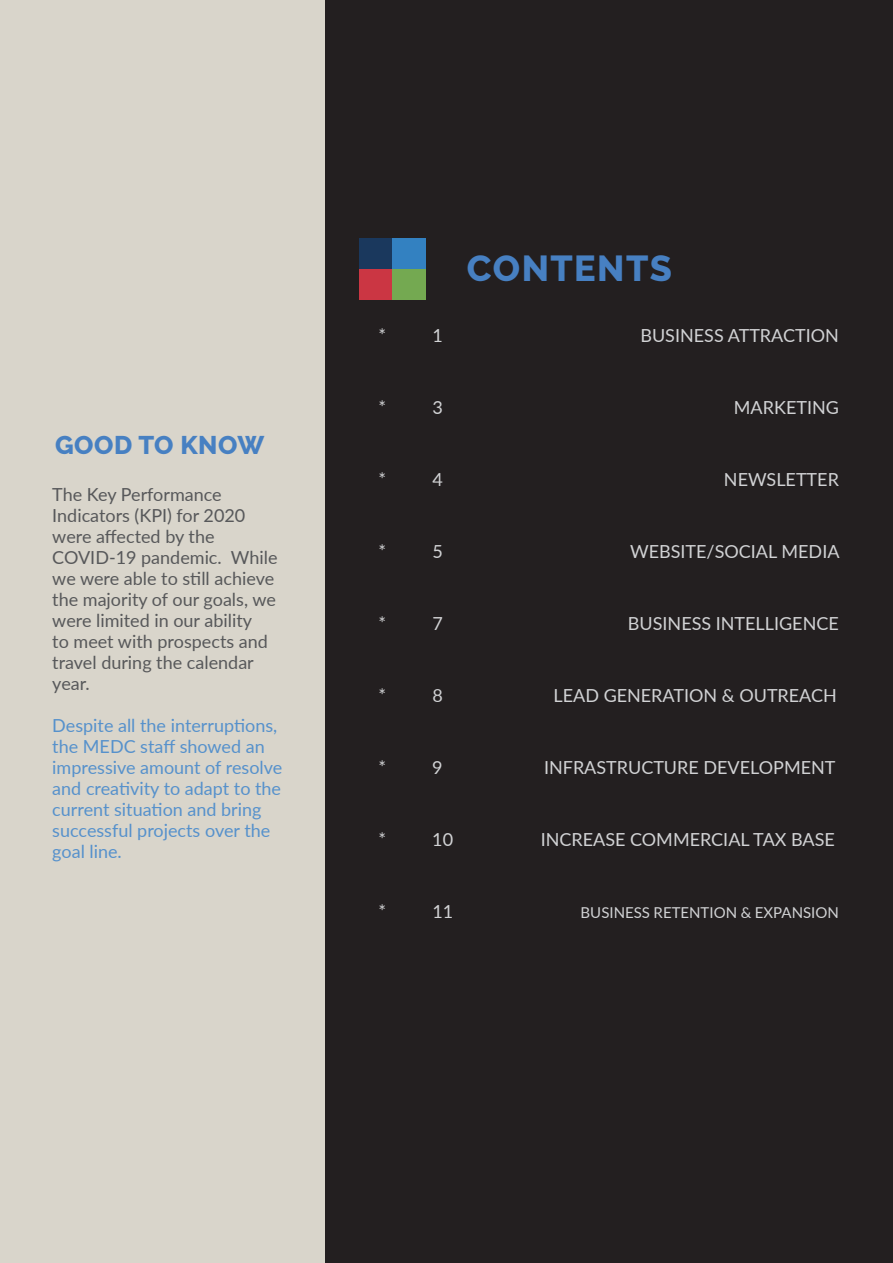
<style>
.page{position:relative;width:893px;height:1263px;background:#fff}
.page>*{position:absolute;margin:0;border:0;box-sizing:border-box;transform-origin:0 0}
.Header_-_Align_Left{font:800 36px "Raleway";letter-spacing:.04em;color:#4780c2}
.Subhead_-_Align_Righ{font:800 25.5px "Raleway";letter-spacing:.02em;color:#4780c2}
.Body_Text_-_Align_Ri{font:18px/21px "Lato";color:#57585a}
.t1{font:18px "Lato";color:#d1d2d4}
.Body_Text_-_Align_Ri-2{font:18px/21px "Lato";color:#5691cc}
.t2{font:15px "Lato";color:#d1d2d4}
</style>
<div class="page">
<div style="left:324px;top:0;width:569px;height:1263px;background:#231f20"></div>
<div style="left:0;top:0;width:324px;height:1263px;background:#d9d5cb"></div>
<div style="left:359px;top:239px;width:34px;height:30px;background:#1a385d"></div>
<div style="left:393px;top:239px;width:33px;height:30px;background:#3381c1"></div>
<div style="left:359px;top:269px;width:34px;height:31px;background:#cb3643"></div>
<div style="left:393px;top:269px;width:33px;height:31px;background:#74a951"></div>
<p class="Subhead_-_Align_Righ" style="left:55px;top:430px;width:211px">GOOD TO KNOW</p>
<p class="Body_Text_-_Align_Ri" style="left:52px;top:483px;width:227px">The Key Performance<br>Indicators (KPI) for 2020 were affected by the<br>COVID-19 pandemic. While we were able to still achieve the majority of our goals, we were limited in our ability<br>to meet with prospects and travel during the calendar year.</p>
<p class="Body_Text_-_Align_Ri-2" style="left:52px;top:714px;width:231px">Despite all the interruptions, the MEDC staff showed an impressive amount of resolve and creativity to adapt to the current situation and bring successful projects over the goal line.</p>
<p class="Header_-_Align_Left" style="left:467px;top:248px;width:207px">CONTENTS</p>
<p class="t1" style="left:378px;top:323px;width:9px">*</p>
<p class="t1" style="left:432px;top:323px;width:12px">1</p>
<p class="t1" style="left:640px;top:323px;width:200px">BUSINESS ATTRACTION</p>
<p class="t1" style="left:378px;top:395px;width:9px">*</p>
<p class="t1" style="left:432px;top:395px;width:12px">3</p>
<p class="t1" style="left:734px;top:395px;width:107px">MARKETING</p>
<p class="t1" style="left:378px;top:467px;width:9px">*</p>
<p class="t1" style="left:432px;top:467px;width:12px">4</p>
<p class="t1" style="left:724px;top:467px;width:116px">NEWSLETTER</p>
<p class="t1" style="left:378px;top:539px;width:9px">*</p>
<p class="t1" style="left:432px;top:539px;width:12px">5</p>
<p class="t1" style="left:630px;top:539px;width:211px">WEBSITE/SOCIAL MEDIA</p>
<p class="t1" style="left:378px;top:611px;width:9px">*</p>
<p class="t1" style="left:432px;top:611px;width:12px">7</p>
<p class="t1" style="left:628px;top:611px;width:212px">BUSINESS INTELLIGENCE</p>
<p class="t1" style="left:378px;top:683px;width:9px">*</p>
<p class="t1" style="left:432px;top:683px;width:12px">8</p>
<p class="t1" style="left:554px;top:683px;width:285px">LEAD GENERATION &amp; OUTREACH</p>
<p class="t1" style="left:378px;top:755px;width:9px">*</p>
<p class="t1" style="left:432px;top:755px;width:12px">9</p>
<p class="t1" style="left:544px;top:755px;width:293px">INFRASTRUCTURE DEVELOPMENT</p>
<p class="t1" style="left:378px;top:827px;width:9px">*</p>
<p class="t1" style="left:432px;top:827px;width:22px">10</p>
<p class="t1" style="left:541px;top:827px;width:296px">INCREASE COMMERCIAL TAX BASE</p>
<p class="t1" style="left:378px;top:899px;width:9px">*</p>
<p class="t1" style="left:432px;top:899px;width:22px">11</p>
<p class="t2" style="left:581px;top:902px;width:260px">BUSINESS RETENTION &amp; EXPANSION</p>
</div>
